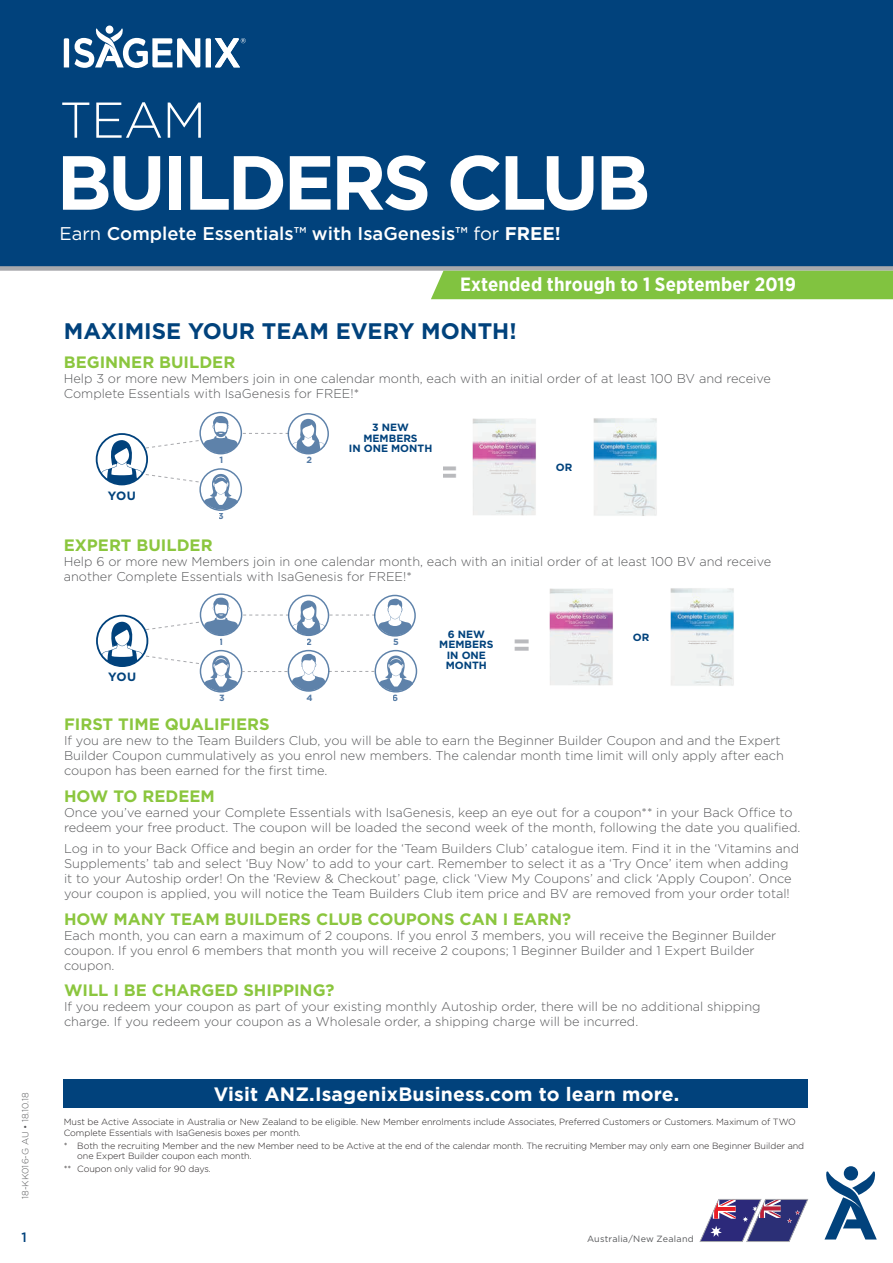
<style>
.page{position:relative;width:893px;height:1263px;background:#fff}
.page>*{position:absolute;margin:0;border:0;box-sizing:border-box;transform-origin:0 0}
.Headline{font:700 76.5px "Gotham";letter-spacing:-.05em;color:#fff}
.Headline-2{font:300 50.25px "Gotham";color:#fff}
.t1{font:700 28.2px "Gotham";color:#a8a9ad}
.t2{font:700 22.5px "Gotham";color:#01427c}
.t3{font:700 19.35px "Gotham";letter-spacing:.01em;color:#fff}
.Promotion_Dates{font:700 19.2px "Gotham Narrow";letter-spacing:.01em;color:#fff}
.Headline-3{font:500 18.45px "Gotham";color:#fff}
.t4{font:700 16.5px "Gotham";color:#8bc63e}
.t5{font:500 13.5px "Gotham";color:#01427c}
.t6{font:300 12.75px/15px "Gotham";color:#57585a}
.t7{font:700 12px "Gotham";letter-spacing:-.005em;color:#01427c}
.t8{font:700 10.5px "Gotham";color:#01427c}
.t9{font:300 9px/10.5px "Gotham";letter-spacing:-.005em;color:#231f20}
.Job_Number{font:300 9px "Gotham";color:#57585a}
.t10{font:9px "Gotham";letter-spacing:.025em;color:#57585a}
.t11{font:700 9px "Gotham";color:#29598e}
.s1{font-weight:400}
.s2{font-weight:700}
</style>
<div class="page">
<svg style="left:824px;top:1166px;width:53px;height:73px"></svg>
<svg style="left:700px;top:1199px;width:108px;height:43px"></svg>
<div style="left:0;top:0;width:893px;height:266px;background:#01427c"></div>
<div style="left:106px;top:26px;width:7px;height:8px;background:#fff;border-radius:50%"></div>
<svg style="left:64px;top:28px;width:136px;height:40px"></svg>
<svg style="left:206px;top:38px;width:40px;height:29px"></svg>
<div style="left:0;top:266px;width:893px;height:5px;background:#a8a9ad"></div>
<svg style="left:97px;top:616px;width:50px;height:50px"></svg>
<div style="left:200px;top:593px;width:42px;height:43px;border:1px solid #29598e;border-radius:50%"></div>
<div style="left:200px;top:650px;width:42px;height:42px;border:1px solid #29598e;border-radius:50%"></div>
<div style="left:375px;top:650px;width:42px;height:42px;border:1px solid #29598e;border-radius:50%"></div>
<div style="left:288px;top:595px;width:41px;height:41px;border:1px solid #29598e;border-radius:50%"></div>
<div style="left:288px;top:650px;width:41px;height:42px;border:1px solid #29598e;border-radius:50%"></div>
<div style="left:374px;top:595px;width:42px;height:42px;border:1px solid #29598e;border-radius:50%"></div>
<svg style="left:102px;top:598px;width:311px;height:93px"></svg>
<div style="left:199px;top:412px;width:43px;height:42px;border:1px solid #29598e;border-radius:50%"></div>
<div style="left:199px;top:468px;width:43px;height:43px;border:1px solid #29598e;border-radius:50%"></div>
<div style="left:288px;top:413px;width:41px;height:41px;border:1px solid #29598e;border-radius:50%"></div>
<svg style="left:101px;top:416px;width:224px;height:93px"></svg>
<img style="left:593px;top:418px;width:64px;height:98px">
<img style="left:472px;top:418px;width:64px;height:98px">
<img style="left:670px;top:588px;width:64px;height:98px">
<img style="left:549px;top:588px;width:64px;height:98px">
<div style="left:431px;top:271px;width:462px;height:28px;background:#81c340"></div>
<div style="left:64px;top:1079px;width:744px;height:29px;background:#01427c"></div>
<p class="Headline-2" style="left:60px;top:88px;width:148px">TEAM</p>
<p class="Headline" style="left:57px;top:132px;width:595px">BUILDERS CLUB</p>
<p class="Headline-3" style="left:60px;top:221px;width:503px"><span class="s1">Earn</span> Complete Essentials™ with IsaGenesis™ <span class="s1">for</span> <span class="s2">FREE!</span></p>
<p class="Promotion_Dates" style="left:460px;top:272px;width:338px">Extended through to 1 September 2019</p>
<p class="t2" style="left:64px;top:316px;width:454px">MAXIMISE YOUR TEAM EVERY MONTH!</p>
<p class="t4" style="left:64px;top:351px;width:173px">BEGINNER BUILDER</p>
<p class="t6" style="left:64px;top:370px;width:708px">Help 3 or more new Members join in one calendar month, each with an initial order of at least 100 BV and receive<br>Complete Essentials with IsaGenesis for FREE!*</p>
<p class="t7" style="left:108px;top:487px;width:29px">YOU</p>
<p class="t11" style="left:220px;top:454px;width:5px">1</p>
<p class="t11" style="left:219px;top:510px;width:7px">3</p>
<p class="t11" style="left:306px;top:454px;width:7px">2</p>
<p class="t8" style="left:372px;top:420px;width:38px">3 NEW</p>
<p class="t8" style="left:363px;top:431px;width:56px">MEMBERS</p>
<p class="t8" style="left:349px;top:441px;width:85px">IN ONE MONTH</p>
<h3 class="t1" style="left:441px;top:453px;width:19px">=</h3>
<p class="t8" style="left:556px;top:460px;width:18px">OR</p>
<p class="t4" style="left:64px;top:534px;width:150px">EXPERT BUILDER</p>
<p class="t6" style="left:64px;top:553px;width:709px">Help 6 or more new Members join in one calendar month, each with an initial order of at least 100 BV and receive another Complete Essentials with IsaGenesis for FREE!*</p>
<p class="t7" style="left:108px;top:669px;width:29px">YOU</p>
<p class="t11" style="left:220px;top:636px;width:5px">1</p>
<p class="t11" style="left:219px;top:692px;width:7px">3</p>
<p class="t11" style="left:307px;top:636px;width:7px">2</p>
<p class="t11" style="left:393px;top:636px;width:7px">5</p>
<p class="t11" style="left:306px;top:692px;width:8px">4</p>
<p class="t11" style="left:393px;top:692px;width:7px">6</p>
<p class="t8" style="left:448px;top:627px;width:39px">6 NEW</p>
<p class="t8" style="left:439px;top:637px;width:56px">MEMBERS</p>
<p class="t8" style="left:447px;top:648px;width:41px">IN ONE</p>
<p class="t8" style="left:446px;top:658px;width:43px">MONTH</p>
<h3 class="t1" style="left:512px;top:626px;width:19px">=</h3>
<p class="t8" style="left:633px;top:630px;width:18px">OR</p>
<p class="Job_Number" style="left:20px;top:1199px;width:108px;rotate:-90deg">18-KK016-G AU • 18.10.18</p>
<p class="t4" style="left:64px;top:713px;width:207px">FIRST TIME QUALIFIERS</p>
<p class="t6" style="left:64px;top:733px;width:721px">If you are new to the Team Builders Club, you will be able to earn the Beginner Builder Coupon and and the Expert<br>Builder Coupon cummulatively as you enrol new members. The calendar month time limit will only apply after each coupon has been earned for the first time.</p>
<p class="t4" style="left:64px;top:785px;width:152px">HOW TO REDEEM</p>
<p class="t6" style="left:64px;top:804px;width:738px">Once you’ve earned your Complete Essentials with IsaGenesis, keep an eye out for a coupon** in your Back Office to redeem your free product. The coupon will be loaded the second week of the month, following the date you qualified.</p>
<p class="t6" style="left:64px;top:841px;width:736px">Log in to your Back Office and begin an order for the ‘Team Builders Club’ catalogue item. Find it in the ‘Vitamins and Supplements’ tab and select ‘Buy Now’ to add to your cart. Remember to select it as a ‘Try Once’ item when adding it to your Autoship order! On the ‘Review &amp; Checkout’ page, click ‘View My Coupons’ and click ‘Apply Coupon’. Once your coupon is applied, you will notice the Team Builders Club item price and BV are removed from your order total!</p>
<p class="t4" style="left:64px;top:908px;width:509px">HOW MANY TEAM BUILDERS CLUB COUPONS CAN I EARN?</p>
<p class="t6" style="left:64px;top:927px;width:714px">Each month, you can earn a maximum of 2 coupons. If you enrol 3 members, you will receive the Beginner Builder coupon. If you enrol 6 members that month you will receive 2 coupons; 1 Beginner Builder and 1 Expert Builder coupon.</p>
<p class="t4" style="left:64px;top:980px;width:272px">WILL I BE CHARGED SHIPPING?</p>
<p class="t6" style="left:64px;top:999px;width:698px">If you redeem your coupon as part of your existing monthly Autoship order, there will be no additional shipping charge. If you redeem your coupon as a Wholesale order, a shipping charge will be incurred.</p>
<p class="t3" style="left:214px;top:1081px;width:467px">Visit ANZ.IsagenixBusiness.com to learn more.</p>
<p class="t9" style="left:64px;top:1117px;width:734px">Must be Active Associate in Australia or New Zealand to be eligible. New Member enrolments include Associates, Preferred Customers or Customers. Maximum of TWO<br>Complete Essentials with IsaGenesis boxes per month.</p>
<p class="t9" style="left:77px;top:1140px;width:728px;text-indent:-14px">* Both the recruiting Member and the new Member need to be Active at the end of the calendar month. The recruiting Member may only earn one Beginner Builder and one Expert Builder coupon each month.</p>
<p class="t9" style="left:64px;top:1163px;width:149px">** Coupon only valid for 90 days.</p>
<p class="t5" style="left:22px;top:1228px;width:7px">1</p>
<p class="t10" style="left:587px;top:1233px;width:108px">Australia/New Zealand</p>
</div>
